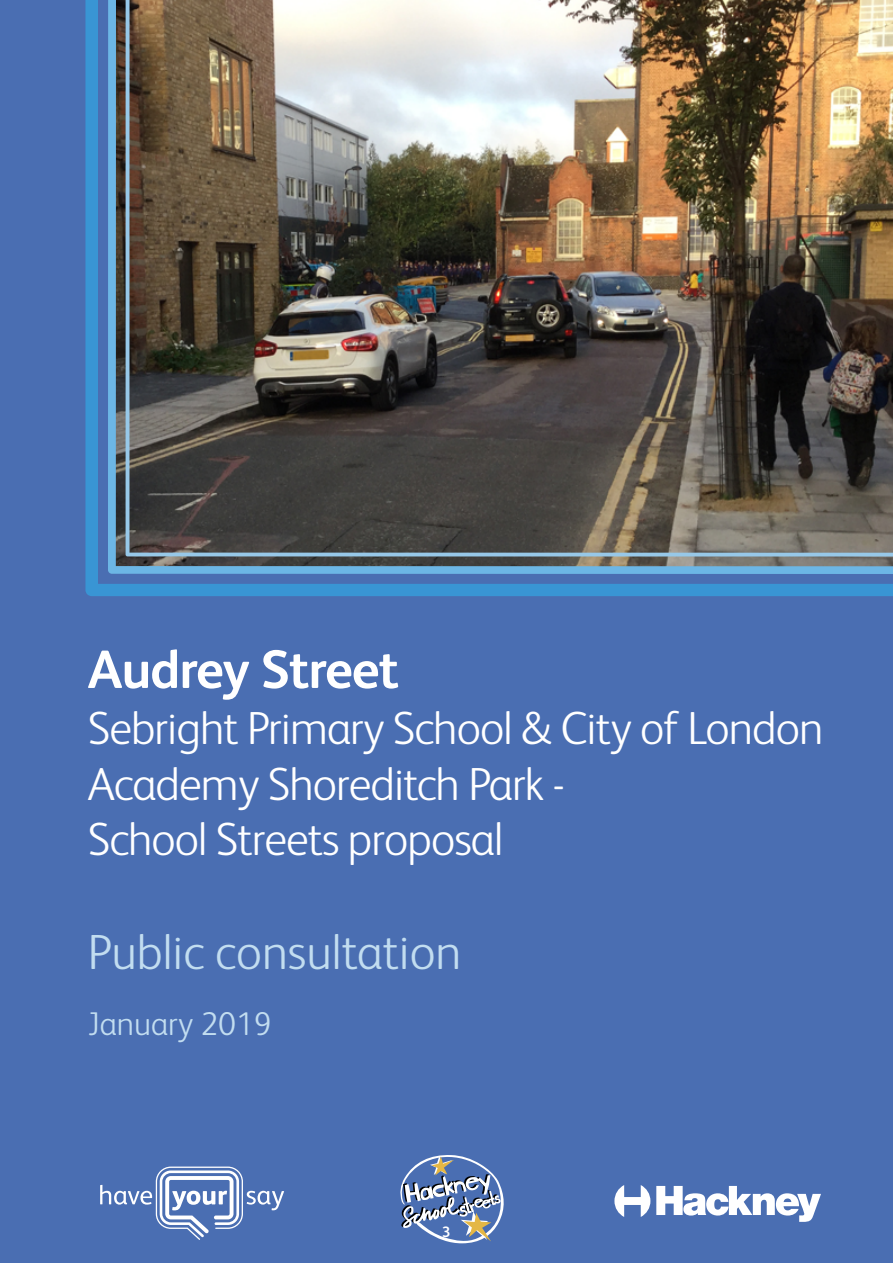
<style>
.page{position:relative;width:893px;height:1263px;background:#4a6eb2}
.page>*{position:absolute;margin:0;border:0;box-sizing:border-box;transform-origin:0 0}
.t1{font:700 54px "FS Albert";letter-spacing:-.02em;color:#fff}
.t2{font:300 49.5px "FS Albert";color:#c2ddf0}
.t3{font:300 46.5px/55.8px "FS Albert";letter-spacing:-.02em;color:#fff}
.t4{font:300 33px "FS Albert";color:#c2ddf0}
.t5{font:700 15px "FS Albert";color:#fff}
</style>
<div class="page">
<img style="left:85px;top:0;width:808px;height:596px">
<svg style="left:400px;top:1155px;width:104px;height:88px"></svg>
<svg style="left:614px;top:1185px;width:36px;height:32px"></svg>
<svg style="left:656px;top:1186px;width:165px;height:36px"></svg>
<svg style="left:100px;top:1167px;width:184px;height:73px"></svg>
<p class="t1" style="left:88px;top:633px;width:313px">Audrey Street</p>
<p class="t3" style="left:88px;top:698px;width:737px">Sebright Primary School &amp; City of London<br>Academy Shoreditch Park -<br>School Streets proposal</p>
<p class="t2" style="left:88px;top:920px;width:375px">Public consultation</p>
<p class="t4" style="left:88px;top:1002px;width:185px">January 2019</p>
<p class="t5" style="left:442px;top:1221px;width:10px">3</p>
</div>
